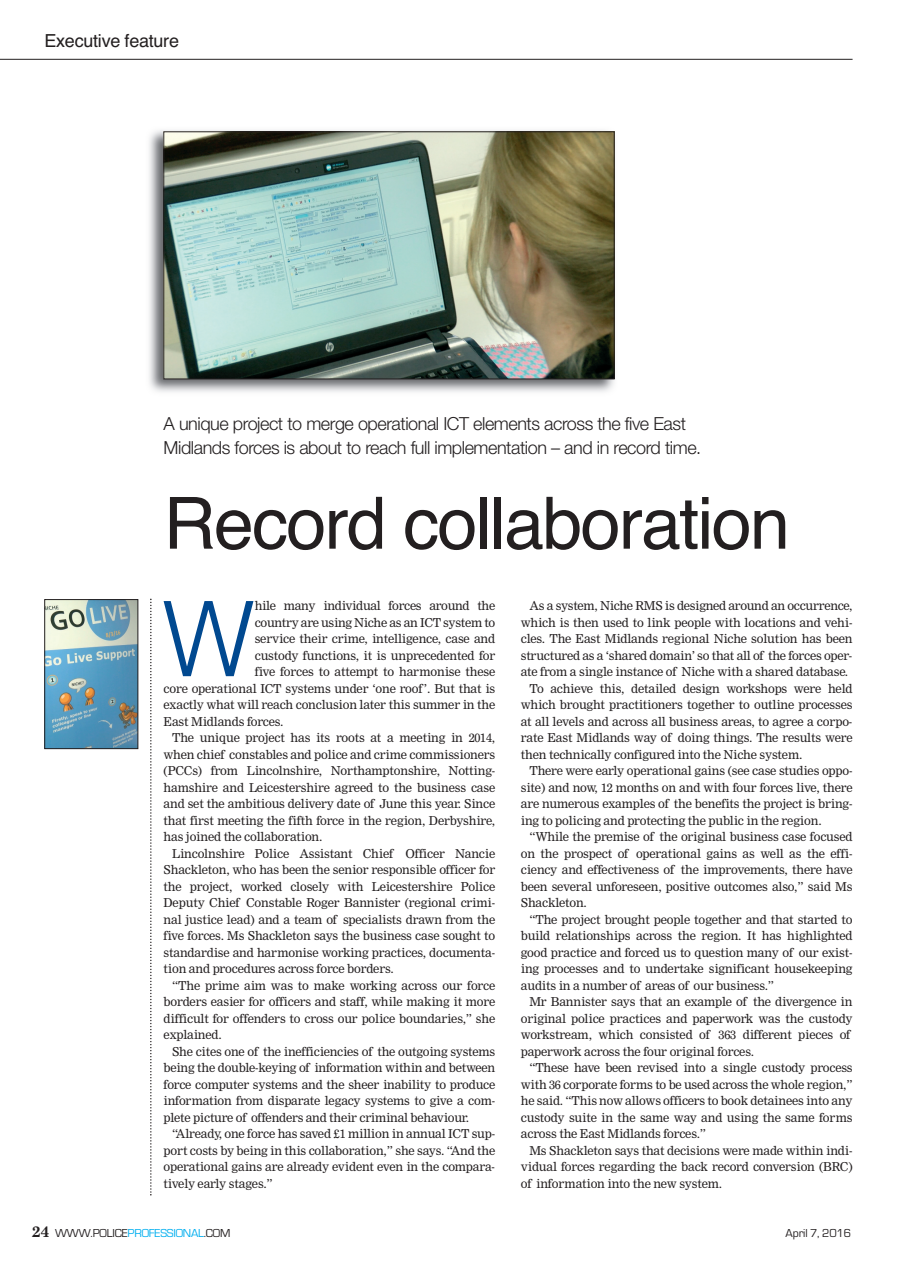
<style>
.page{position:relative;width:901px;height:1267px;background:#fff}
.page>*{position:absolute;margin:0;border:0;box-sizing:border-box;transform-origin:0 0}
.t1{font:300 104.4px "Helvetica";color:#014990}
.t2{font:72px "Helvetica";letter-spacing:-.025em;color:#231f20}
.t3{font:300 18px/24px "Helvetica Neue";letter-spacing:-.025em;color:#231f20}
.t4{font:18px "Helvetica";letter-spacing:-.015em;color:#231f20}
.t5{font:12px "Nimrod";letter-spacing:-.015em;color:#231f20}
.t6{font:12px "Eurostile";letter-spacing:-.015em;color:#231f20}
.s1{font-family:"Nimrod";font-weight:700;font-size:15px}
.s2{color:#00aeef}
</style>
<div class="page">
<hr style="left:0;top:59px;width:852px;height:1px;background:#231f20">
<svg style="left:150px;top:599px;width:2px;height:596px"></svg>
<img style="left:149px;top:130px;width:466px;height:262px">
<img style="left:166px;top:134px;width:446px;height:243px">
<div style="left:164px;top:132px;width:450px;height:247px;border:1px solid #231f20"></div>
<img style="left:47px;top:601px;width:89px;height:146px">
<div style="left:45px;top:599px;width:93px;height:150px;border:1px solid #231f20"></div>
<p class="t4" style="left:45px;top:31px;width:136px">Executive feature</p>
<p class="t3" style="left:164px;top:410px;width:539px">A unique project to merge operational ICT elements across the five East<br>Midlands forces is about to reach full implementation – and in record time.</p>
<p class="t2" style="left:164px;top:482px;width:628px">Record collaboration</p>
<p class="t1" style="left:162px;top:555px;width:94px">W</p>
<p class="t5" style="left:255px;top:601px;width:242px">hile many individual forces around the</p>
<p class="t5" style="left:255px;top:617px;width:242px">country are using Niche as an ICT system to</p>
<p class="t5" style="left:255px;top:634px;width:242px">service their crime, intelligence, case and</p>
<p class="t5" style="left:255px;top:650px;width:242px">custody functions, it is unprecedented for</p>
<p class="t5" style="left:255px;top:667px;width:242px">five forces to attempt to harmonise these</p>
<p class="t5" style="left:164px;top:683px;width:333px">core operational ICT systems under ‘one roof’. But that is</p>
<p class="t5" style="left:164px;top:700px;width:333px">exactly what will reach conclusion later this summer in the</p>
<p class="t5" style="left:164px;top:716px;width:122px">East Midlands forces.</p>
<p class="t5" style="left:172px;top:733px;width:325px">The unique project has its roots at a meeting in 2014,</p>
<p class="t5" style="left:164px;top:749px;width:333px">when chief constables and police and crime commissioners</p>
<p class="t5" style="left:164px;top:766px;width:333px">(PCCs) from Lincolnshire, Northamptonshire, Notting-</p>
<p class="t5" style="left:164px;top:782px;width:333px">hamshire and Leicestershire agreed to the business case</p>
<p class="t5" style="left:164px;top:799px;width:333px">and set the ambitious delivery date of June this year. Since</p>
<p class="t5" style="left:164px;top:815px;width:333px">that first meeting the fifth force in the region, Derbyshire,</p>
<p class="t5" style="left:164px;top:832px;width:160px">has joined the collaboration.</p>
<p class="t5" style="left:172px;top:848px;width:325px">Lincolnshire Police Assistant Chief Officer Nancie</p>
<p class="t5" style="left:164px;top:865px;width:333px">Shackleton, who has been the senior responsible officer for</p>
<p class="t5" style="left:164px;top:881px;width:333px">the project, worked closely with Leicestershire Police</p>
<p class="t5" style="left:164px;top:898px;width:333px">Deputy Chief Constable Roger Bannister (regional crimi-</p>
<p class="t5" style="left:164px;top:914px;width:333px">nal justice lead) and a team of specialists drawn from the</p>
<p class="t5" style="left:164px;top:931px;width:333px">five forces. Ms Shackleton says the business case sought to</p>
<p class="t5" style="left:164px;top:947px;width:333px">standardise and harmonise working practices, documenta-</p>
<p class="t5" style="left:164px;top:964px;width:232px">tion and procedures across force borders.</p>
<p class="t5" style="left:172px;top:980px;width:325px">“The prime aim was to make working across our force</p>
<p class="t5" style="left:164px;top:997px;width:333px">borders easier for officers and staff, while making it more</p>
<p class="t5" style="left:164px;top:1013px;width:333px">difficult for offenders to cross our police boundaries,” she</p>
<p class="t5" style="left:164px;top:1030px;width:60px">explained.</p>
<p class="t5" style="left:172px;top:1046px;width:325px">She cites one of the inefficiencies of the outgoing systems</p>
<p class="t5" style="left:164px;top:1063px;width:333px">being the double-keying of information within and between</p>
<p class="t5" style="left:164px;top:1079px;width:333px">force computer systems and the sheer inability to produce</p>
<p class="t5" style="left:164px;top:1096px;width:333px">information from disparate legacy systems to give a com-</p>
<p class="t5" style="left:164px;top:1112px;width:307px">plete picture of offenders and their criminal behaviour.</p>
<p class="t5" style="left:172px;top:1129px;width:324px">“Already, one force has saved £1 million in annual ICT sup-</p>
<p class="t5" style="left:164px;top:1145px;width:333px">port costs by being in this collaboration,” she says. “And the</p>
<p class="t5" style="left:164px;top:1162px;width:333px">operational gains are already evident even in the compara-</p>
<p class="t5" style="left:164px;top:1178px;width:111px">tively early stages.”</p>
<p class="t6" style="left:32px;top:1226px;width:200px"><span class="s1">24</span> WWW.POLICE<span class="s2">PROFESSIONAL</span>.COM</p>
<p class="t5" style="left:529px;top:601px;width:325px">As a system, Niche RMS is designed around an occurrence,</p>
<p class="t5" style="left:521px;top:617px;width:333px">which is then used to link people with locations and vehi-</p>
<p class="t5" style="left:521px;top:634px;width:333px">cles. The East Midlands regional Niche solution has been</p>
<p class="t5" style="left:521px;top:650px;width:333px">structured as a ‘shared domain’ so that all of the forces oper-</p>
<p class="t5" style="left:521px;top:667px;width:329px">ate from a single instance of Niche with a shared database.</p>
<p class="t5" style="left:529px;top:683px;width:325px">To achieve this, detailed design workshops were held</p>
<p class="t5" style="left:521px;top:700px;width:333px">which brought practitioners together to outline processes</p>
<p class="t5" style="left:521px;top:716px;width:333px">at all levels and across all business areas, to agree a corpo-</p>
<p class="t5" style="left:521px;top:733px;width:333px">rate East Midlands way of doing things. The results were</p>
<p class="t5" style="left:521px;top:749px;width:283px">then technically configured into the Niche system.</p>
<p class="t5" style="left:529px;top:766px;width:324px">There were early operational gains (see case studies oppo-</p>
<p class="t5" style="left:521px;top:782px;width:333px">site) and now, 12 months on and with four forces live, there</p>
<p class="t5" style="left:521px;top:799px;width:333px">are numerous examples of the benefits the project is bring-</p>
<p class="t5" style="left:521px;top:815px;width:302px">ing to policing and protecting the public in the region.</p>
<p class="t5" style="left:529px;top:832px;width:325px">“While the premise of the original business case focused</p>
<p class="t5" style="left:521px;top:848px;width:333px">on the prospect of operational gains as well as the effi-</p>
<p class="t5" style="left:521px;top:865px;width:333px">ciency and effectiveness of the improvements, there have</p>
<p class="t5" style="left:521px;top:881px;width:333px">been several unforeseen, positive outcomes also,” said Ms</p>
<p class="t5" style="left:521px;top:898px;width:68px">Shackleton.</p>
<p class="t5" style="left:529px;top:914px;width:325px">“The project brought people together and that started to</p>
<p class="t5" style="left:521px;top:931px;width:333px">build relationships across the region. It has highlighted</p>
<p class="t5" style="left:521px;top:947px;width:333px">good practice and forced us to question many of our exist-</p>
<p class="t5" style="left:521px;top:964px;width:333px">ing processes and to undertake significant housekeeping</p>
<p class="t5" style="left:521px;top:980px;width:255px">audits in a number of areas of our business.”</p>
<p class="t5" style="left:529px;top:997px;width:325px">Mr Bannister says that an example of the divergence in</p>
<p class="t5" style="left:521px;top:1013px;width:333px">original police practices and paperwork was the custody</p>
<p class="t5" style="left:521px;top:1030px;width:331px">workstream, which consisted of 363 different pieces of</p>
<p class="t5" style="left:521px;top:1046px;width:235px">paperwork across the four original forces.</p>
<p class="t5" style="left:529px;top:1063px;width:325px">“These have been revised into a single custody process</p>
<p class="t5" style="left:521px;top:1079px;width:333px">with 36 corporate forms to be used across the whole region,”</p>
<p class="t5" style="left:521px;top:1096px;width:333px">he said. “This now allows officers to book detainees into any</p>
<p class="t5" style="left:521px;top:1112px;width:333px">custody suite in the same way and using the same forms</p>
<p class="t5" style="left:521px;top:1129px;width:187px">across the East Midlands forces.”</p>
<p class="t5" style="left:529px;top:1145px;width:324px">Ms Shackleton says that decisions were made within indi-</p>
<p class="t5" style="left:521px;top:1162px;width:333px">vidual forces regarding the back record conversion (BRC)</p>
<p class="t5" style="left:521px;top:1178px;width:203px">of information into the new system.</p>
<p class="t6" style="left:785px;top:1226px;width:67px">April 7, 2016</p>
</div>
